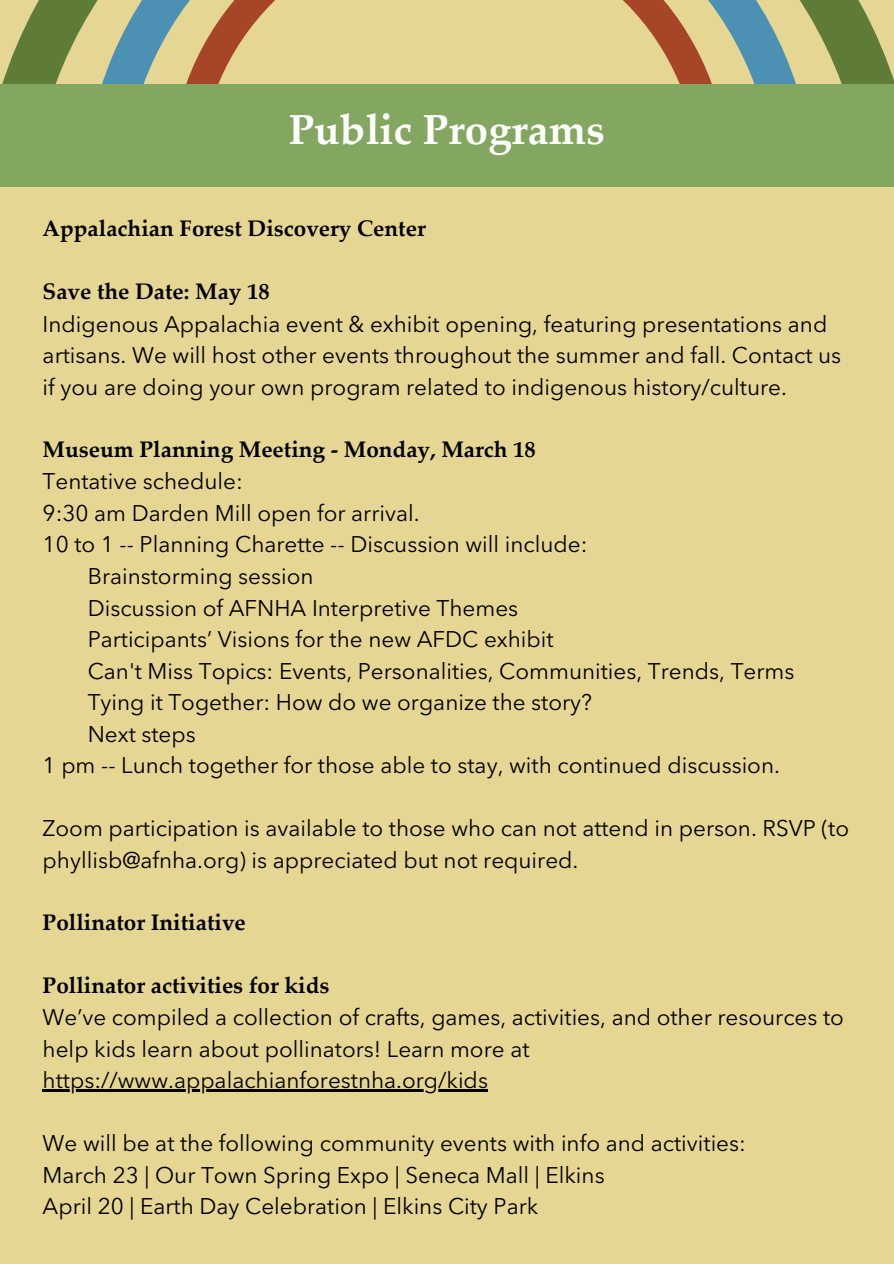
<style>
.page{position:relative;width:894px;height:1264px;background:#fff}
.page>*{position:absolute;margin:0;border:0;box-sizing:border-box;transform-origin:0 0}
.t1{font:700 42px "Palatino Linotype";color:#fff}
.t2{font:22.5px/31.5px "Avenir Next LT Pro";color:#000}
.t3{font:700 22.5px "Palatino Linotype";color:#000}
</style>
<div class="page">
<div style="left:0;top:0;width:893px;height:1263px;background:#e6d694"></div>
<svg style="left:2px;top:0;width:891px;height:84px;fill:#5e7c38"></svg>
<svg style="left:84px;top:0;width:729px;height:84px"></svg>
<div style="left:0;top:84px;width:893px;height:103px;background:#83a660"></div>
<hr style="left:43px;top:1089px;width:445px;height:2px;background:#000">
<h1 class="t1" style="left:288px;top:114px;width:317px">Public Programs</h1>
<p class="t3" style="left:43px;top:220px;width:384px">Appalachian Forest Discovery Center</p>
<p class="t3" style="left:43px;top:283px;width:228px">Save the Date: May 18</p>
<p class="t2" style="left:43px;top:310px;width:799px">Indigenous Appalachia event &amp; exhibit opening, featuring presentations and artisans. We will host other events throughout the summer and fall. Contact us if you are doing your own program related to indigenous history/culture.</p>
<p class="t3" style="left:43px;top:440px;width:494px">Museum Planning Meeting - Monday, March 18</p>
<p class="t2" style="left:43px;top:468px;width:202px">Tentative schedule:</p>
<p class="t2" style="left:43px;top:499px;width:378px">9:30 am Darden Mill open for arrival.</p>
<p class="t2" style="left:43px;top:531px;width:546px">10 to 1 -- Planning Charette -- Discussion will include:</p>
<p class="t2" style="left:88px;top:562px;width:227px">Brainstorming session</p>
<p class="t2" style="left:88px;top:594px;width:432px">Discussion of AFNHA Interpretive Themes</p>
<p class="t2" style="left:88px;top:625px;width:467px">Participants’ Visions for the new AFDC exhibit</p>
<p class="t2" style="left:88px;top:657px;width:708px">Can't Miss Topics: Events, Personalities, Communities, Trends, Terms</p>
<p class="t2" style="left:88px;top:688px;width:506px">Tying it Together: How do we organize the story?</p>
<p class="t2" style="left:88px;top:720px;width:109px">Next steps</p>
<p class="t2" style="left:43px;top:751px;width:738px">1 pm -- Lunch together for those able to stay, with continued discussion.</p>
<p class="t2" style="left:43px;top:814px;width:807px">Zoom participation is available to those who can not attend in person. RSVP (to phyllisb@afnha.org) is appreciated but not required.</p>
<p class="t3" style="left:43px;top:913px;width:204px">Pollinator Initiative</p>
<p class="t3" style="left:43px;top:976px;width:288px">Pollinator activities for kids</p>
<p class="t2" style="left:43px;top:1003px;width:802px">We’ve compiled a collection of crafts, games, activities, and other resources to help kids learn about pollinators! Learn more at https://www.appalachianforestnha.org/kids</p>
<p class="t2" style="left:43px;top:1129px;width:704px">We will be at the following community events with info and activities:<br>March 23 | Our Town Spring Expo | Seneca Mall | Elkins<br>April 20 | Earth Day Celebration | Elkins City Park</p>
</div>
